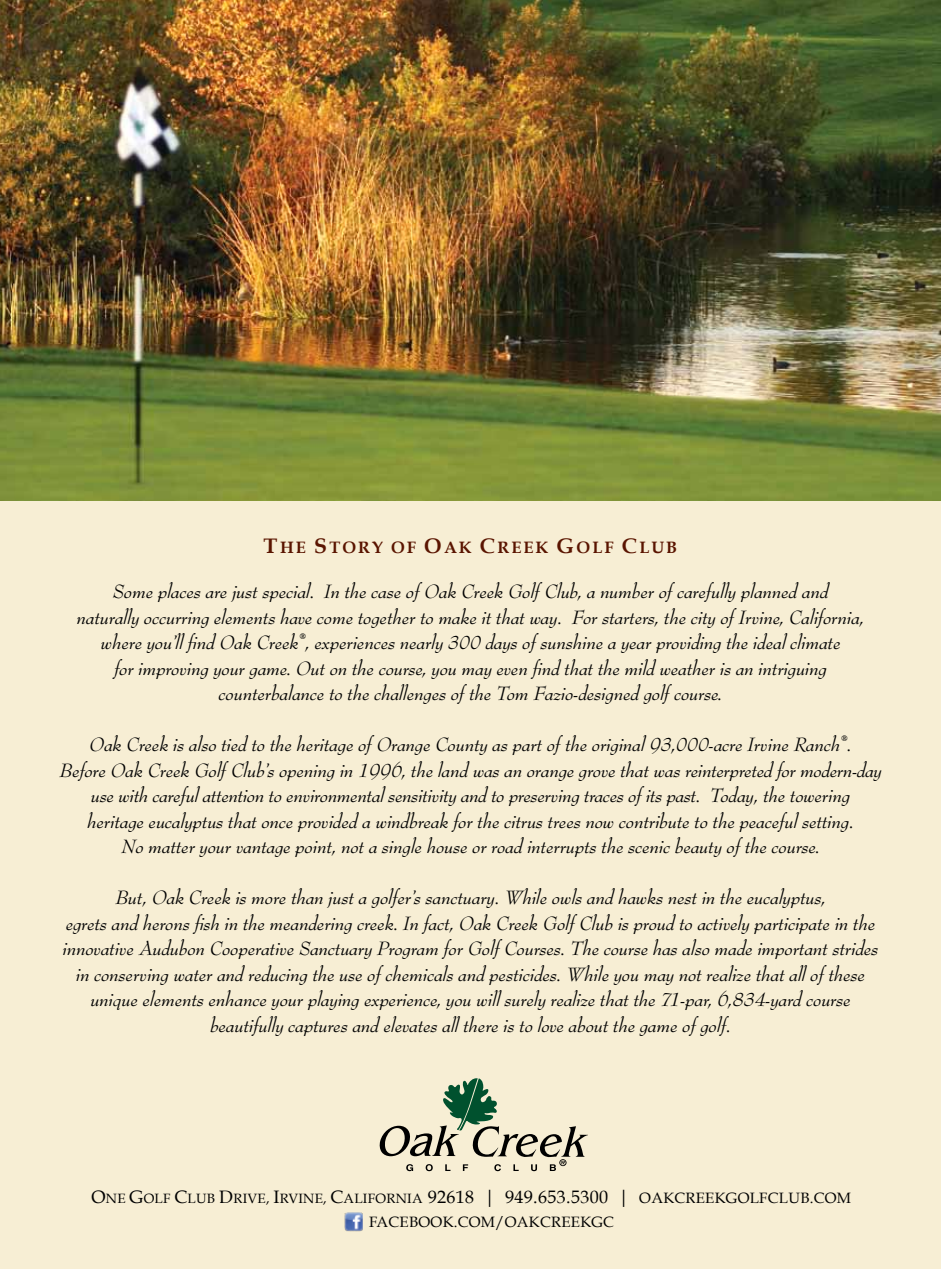
<style>
.page{position:relative;width:941px;height:1269px;background:#fff}
.page>*{position:absolute;margin:0;border:0;box-sizing:border-box;transform-origin:0 0}
.t1{font:italic 21px/25.5px "Bernhard Modern Std";color:#000;text-align:center}
.t2{font:700 16.5px "Book Antiqua";letter-spacing:.12em;color:#5a1400}
.t3{font:15px "Book Antiqua";letter-spacing:.02em;color:#000}
.t4{font:13.5px "Book Antiqua";letter-spacing:.02em;color:#000}
.s1{font-size:21px}
.s2{font-size:18px}
.s3{font-size:15px}
</style>
<div class="page">
<div style="left:0;top:4px;width:940px;height:1265px;background:#f7eed4"></div>
<img style="left:0;top:1px;width:940px;height:499px">
<svg style="left:379px;top:1078px;width:209px;height:93px"></svg>
<img style="left:344px;top:1213px;width:19px;height:19px">
<p class="t2" style="left:263px;top:538px;width:413px"><span class="s1">T</span>HE <span class="s1">S</span>TORY OF <span class="s1">O</span>AK <span class="s1">C</span>REEK <span class="s1">G</span>OLF <span class="s1">C</span>LUB</p>
<p class="t1" style="left:77px;top:580px;width:789px">Some places are just special. In the case of Oak Creek Golf Club, a number of carefully planned and<br>naturally occurring elements have come together to make it that way. For starters, the city of Irvine, California, where you’ll find Oak Creek<sup>®</sup>, experiences nearly 300 days of sunshine a year providing the ideal climate<br>for improving your game. Out on the course, you may even find that the mild weather is an intriguing counterbalance to the challenges of the Tom Fazio-designed golf course.</p>
<p class="t1" style="left:59px;top:733px;width:824px">Oak Creek is also tied to the heritage of Orange County as part of the original 93,000-acre Irvine Ranch<sup>®</sup>.<br>Before Oak Creek Golf Club’s opening in 1996, the land was an orange grove that was reinterpreted for modern-day use with careful attention to environmental sensitivity and to preserving traces of its past. Today, the towering<br>heritage eucalyptus that once provided a windbreak for the citrus trees now contribute to the peaceful setting.<br>No matter your vantage point, not a single house or road interrupts the scenic beauty of the course.</p>
<p class="t1" style="left:63px;top:886px;width:817px">But, Oak Creek is more than just a golfer’s sanctuary. While owls and hawks nest in the eucalyptus,<br>egrets and herons fish in the meandering creek. In fact, Oak Creek Golf Club is proud to actively participate in the innovative Audubon Cooperative Sanctuary Program for Golf Courses. The course has also made important strides in conserving water and reducing the use of chemicals and pesticides. While you may not realize that all of these unique elements enhance your playing experience, you will surely realize that the 71-par, 6,834-yard course beautifully captures and elevates all there is to love about the game of golf.</p>
<p class="t4" style="left:91px;top:1190px;width:761px"><span class="s2">O</span>NE <span class="s2">G</span>OLF <span class="s2">C</span>LUB <span class="s2">D</span>RIVE, <span class="s2">I</span>RVINE, <span class="s2">C</span>ALIFORNIA <span class="s2">92618 | 949.653.5300 |</span> <span class="s3">OAKCREEKGOLFCLUB.COM</span></p>
<p class="t3" style="left:369px;top:1213px;width:246px">FACEBOOK.COM/OAKCREEKGC</p>
</div>
